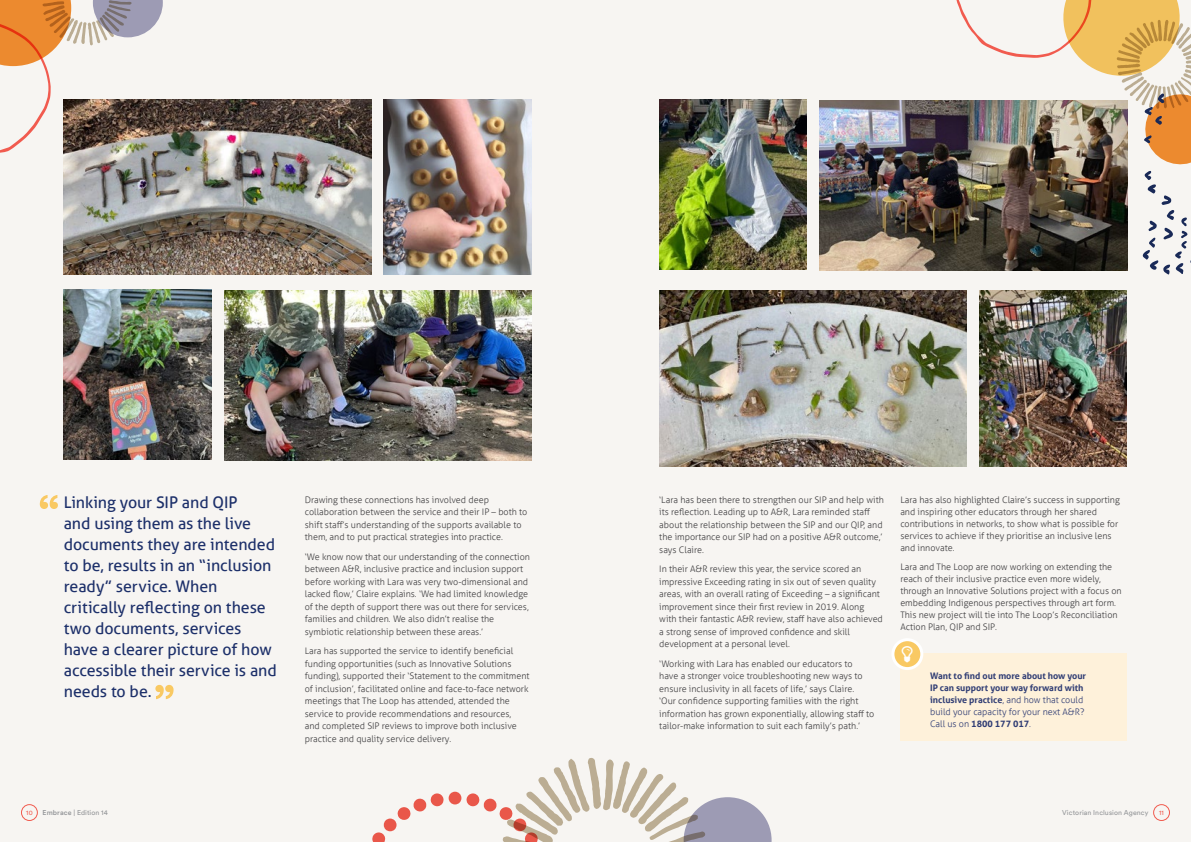
<style>
.page{position:relative;width:1191px;height:842px;background:#f7f5f2}
.page>*{position:absolute;margin:0;border:0;box-sizing:border-box;transform-origin:0 0}
.t1{font:700 50px "Circular Std";color:#f9c963}
.t2{font:16px/21px "Aller";letter-spacing:-.005em;color:#1d306a}
.t3{font:300 9px/12.5px "Aller";color:#414042}
.t4{font:700 9px/12px "Aller";color:#303d74}
.t5{font:7px "Circular Std";letter-spacing:.01em;color:#939598}
.t6{font:6.5px "Circular Std";color:#f15b4f}
.s1{font-weight:300}
.s2{font-weight:500}
</style>
<div class="page">
<div style="left:900px;top:653px;width:227px;height:88px;background:#fef1da"></div>
<div style="left:893px;top:640px;width:28px;height:28px;background:#f9c963;border-radius:50%"></div>
<div style="left:891px;top:638px;width:32px;height:32px;border:3px solid #fff;border-radius:50%"></div>
<img style="left:64px;top:99px;width:307px;height:176px">
<img style="left:384px;top:99px;width:147px;height:176px">
<img style="left:64px;top:290px;width:147px;height:170px">
<img style="left:659px;top:99px;width:147px;height:170px">
<img style="left:224px;top:291px;width:307px;height:170px">
<img style="left:820px;top:100px;width:135px;height:170px">
<img style="left:659px;top:291px;width:307px;height:175px">
<img style="left:979px;top:291px;width:147px;height:175px">
<svg style="left:0;top:0;width:163px;height:155px"></svg>
<svg style="left:372px;top:758px;width:399px;height:84px"></svg>
<img style="left:955px;top:0;width:236px;height:274px">
<div style="left:1153px;top:804px;width:16px;height:17px;border:1px solid #f15b4f;border-radius:50%"></div>
<div style="left:21px;top:804px;width:17px;height:17px;border:1px solid #f15b4f;border-radius:50%"></div>
<h1 class="t1" style="left:38px;top:481px;width:23px">“</h1>
<p class="t2" style="left:64px;top:492px;width:214px">Linking your SIP and QIP<br>and using them as the live documents they are intended to be, results in an “inclusion ready” service. When critically reflecting on these two documents, services have a clearer picture of how accessible their service is and needs to be.</p>
<p class="t3" style="left:305px;top:493px;width:224px">Drawing these connections has involved deep collaboration between the service and their IP – both to shift staff’s understanding of the supports available to them, and to put practical strategies into practice.</p>
<p class="t3" style="left:305px;top:550px;width:227px">‘We know now that our understanding of the connection between A&amp;R, inclusive practice and inclusion support before working with Lara was very two-dimensional and lacked flow,’ Claire explains. ‘We had limited knowledge of the depth of support there was out there for services, families and children. We also didn’t realise the symbiotic relationship between these areas.’</p>
<p class="t3" style="left:305px;top:645px;width:226px">Lara has supported the service to identify beneficial funding opportunities (such as Innovative Solutions funding), supported their ‘Statement to the commitment of inclusion’, facilitated online and face-to-face network meetings that The Loop has attended, attended the service to provide recommendations and resources,<br>and completed SIP reviews to improve both inclusive practice and quality service delivery.</p>
<h1 class="t1" style="left:154px;top:671px;width:23px">”</h1>
<p class="t3" style="left:659px;top:493px;width:226px">‘Lara has been there to strengthen our SIP and help with its reflection. Leading up to A&amp;R, Lara reminded staff about the relationship between the SIP and our QIP, and the importance our SIP had on a positive A&amp;R outcome,’ says Claire.</p>
<p class="t3" style="left:659px;top:563px;width:225px">In their A&amp;R review this year, the service scored an impressive Exceeding rating in six out of seven quality areas, with an overall rating of Exceeding – a significant improvement since their first review in 2019. Along with their fantastic A&amp;R review, staff have also achieved a strong sense of improved confidence and skill development at a personal level.</p>
<p class="t3" style="left:659px;top:657px;width:217px">‘Working with Lara has enabled our educators to<br>have a stronger voice troubleshooting new ways to ensure inclusivity in all facets of life,’ says Claire.<br>‘Our confidence supporting families with the right information has grown exponentially, allowing staff to tailor-make information to suit each family’s path.’</p>
<p class="t3" style="left:900px;top:494px;width:221px;line-height:12px">Lara has also highlighted Claire’s success in supporting and inspiring other educators through her shared contributions in networks, to show what is possible for services to achieve if they prioritise an inclusive lens and innovate.</p>
<p class="t3" style="left:900px;top:561px;width:223px;line-height:12px">Lara and The Loop are now working on extending the reach of their inclusive practice even more widely, through an Innovative Solutions project with a focus on embedding Indigenous perspectives through art form.<br>This new project will tie into The Loop’s Reconciliation Action Plan, QIP and SIP.</p>
<p class="t4" style="left:930px;top:669px;width:157px">Want to find out more about how your IP can support your way forward with inclusive practice<span class="s1">, and how that could build your capacity for your next A&amp;R?<br>Call us on</span> 1800 177 017<span class="s1">.</span></p>
<p class="t6" style="left:26px;top:809px;width:8px">10</p>
<p class="t5" style="left:43px;top:808px;width:67px"><span class="s2">Embrace</span> | Edition 14</p>
<p class="t5" style="left:1062px;top:808px;width:88px">Victorian Inclusion Agency</p>
<p class="t6" style="left:1159px;top:809px;width:6px">11</p>
</div>
